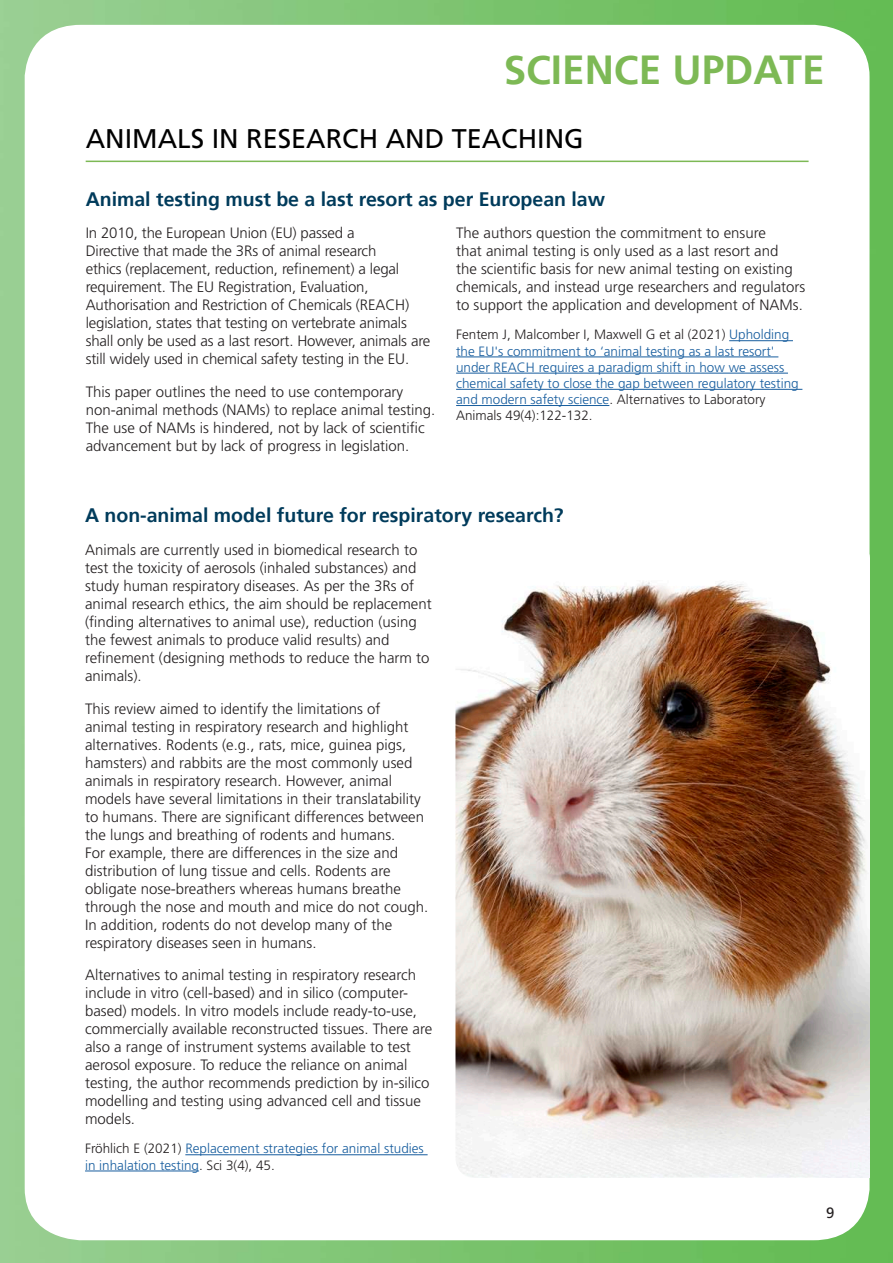
<style>
.page{position:relative;width:893px;height:1263px;background:#fff}
.page>*{position:absolute;margin:0;border:0;box-sizing:border-box;transform-origin:0 0}
.t1{font:700 40.5px "Frutiger 65";color:#7db955}
.t2{font:27px "Frutiger LT Std";color:#000}
.t3{font:700 19.5px "Frutiger 65";color:#003b5b}
.t4{font:300 15px/18px "Frutiger LT Std";color:#231f20}
.t5{font:15px "Frutiger LT Std";color:#231f20}
.t6{font:300 13.5px/16.2px "Frutiger LT Std";color:#175d9e}
.s1{color:#231f20}
</style>
<div class="page">
<img style="left:0;top:0;width:893px;height:1263px">
<hr style="left:729px;top:340px;width:64px;height:1px;background:#175d9e">
<hr style="left:456px;top:357px;width:322px;height:1px;background:#175d9e">
<hr style="left:456px;top:373px;width:332px;height:1px;background:#175d9e">
<hr style="left:456px;top:389px;width:346px;height:1px;background:#175d9e">
<hr style="left:456px;top:405px;width:153px;height:1px;background:#175d9e">
<hr style="left:185px;top:1154px;width:243px;height:1px;background:#175d9e">
<hr style="left:85px;top:1170px;width:114px;height:1px;background:#175d9e">
<hr style="left:86px;top:161px;width:723px;height:1px;background:#7db955">
<img style="left:455px;top:540px;width:415px;height:638px">
<h1 class="t1" style="left:504px;top:46px;width:322px">SCIENCE UPDATE</h1>
<h2 class="t2" style="left:86px;top:123px;width:499px">ANIMALS IN RESEARCH AND TEACHING</h2>
<h3 class="t3" style="left:86px;top:187px;width:521px">Animal testing must be a last resort as per European law</h3>
<p class="t4" style="left:86px;top:224px;width:346px">In 2010, the European Union (EU) passed a<br>Directive that made the 3Rs of animal research<br>ethics (replacement, reduction, refinement) a legal requirement. The EU Registration, Evaluation, Authorisation and Restriction of Chemicals (REACH) legislation, states that testing on vertebrate animals shall only be used as a last resort. However, animals are still widely used in chemical safety testing in the EU.</p>
<p class="t4" style="left:86px;top:383px;width:351px">This paper outlines the need to use contemporary non-animal methods (NAMs) to replace animal testing.<br>The use of NAMs is hindered, not by lack of scientific advancement but by lack of progress in legislation.</p>
<p class="t4" style="left:456px;top:224px;width:351px">The authors question the commitment to ensure<br>that animal testing is only used as a last resort and<br>the scientific basis for new animal testing on existing chemicals, and instead urge researchers and regulators to support the application and development of NAMs.</p>
<p class="t6" style="left:456px;top:327px;width:344px"><span class="s1">Fentem J, Malcomber I, Maxwell G et al (2021)</span> Upholding the EU's commitment to ‘animal testing as a last resort' under REACH requires a paradigm shift in how we assess chemical safety to close the gap between regulatory testing and modern safety science<span class="s1">. Alternatives to Laboratory Animals 49(4):122-132.</span></p>
<h3 class="t3" style="left:85px;top:503px;width:480px">A non-animal model future for respiratory research?</h3>
<p class="t4" style="left:85px;top:541px;width:348px">Animals are currently used in biomedical research to test the toxicity of aerosols (inhaled substances) and study human respiratory diseases. As per the 3Rs of animal research ethics, the aim should be replacement (finding alternatives to animal use), reduction (using the fewest animals to produce valid results) and refinement (designing methods to reduce the harm to animals).</p>
<p class="t4" style="left:85px;top:699px;width:345px">This review aimed to identify the limitations of<br>animal testing in respiratory research and highlight alternatives. Rodents (e.g., rats, mice, guinea pigs, hamsters) and rabbits are the most commonly used animals in respiratory research. However, animal models have several limitations in their translatability to humans. There are significant differences between the lungs and breathing of rodents and humans.<br>For example, there are differences in the size and distribution of lung tissue and cells. Rodents are obligate nose-breathers whereas humans breathe through the nose and mouth and mice do not cough.<br>In addition, rodents do not develop many of the respiratory diseases seen in humans.</p>
<p class="t4" style="left:85px;top:966px;width:349px">Alternatives to animal testing in respiratory research include in vitro (cell-based) and in silico (computer&shy;based) models. In vitro models include ready-to-use, commercially available reconstructed tissues. There are also a range of instrument systems available to test aerosol exposure. To reduce the reliance on animal testing, the author recommends prediction by in-silico modelling and testing using advanced cell and tissue models.</p>
<p class="t6" style="left:85px;top:1141px;width:340px"><span class="s1">Fröhlich E (2021)</span> Replacement strategies for animal studies in inhalation testing<span class="s1">. Sci 3(4), 45.</span></p>
<p class="t5" style="left:826px;top:1204px;width:10px">9</p>
</div>
